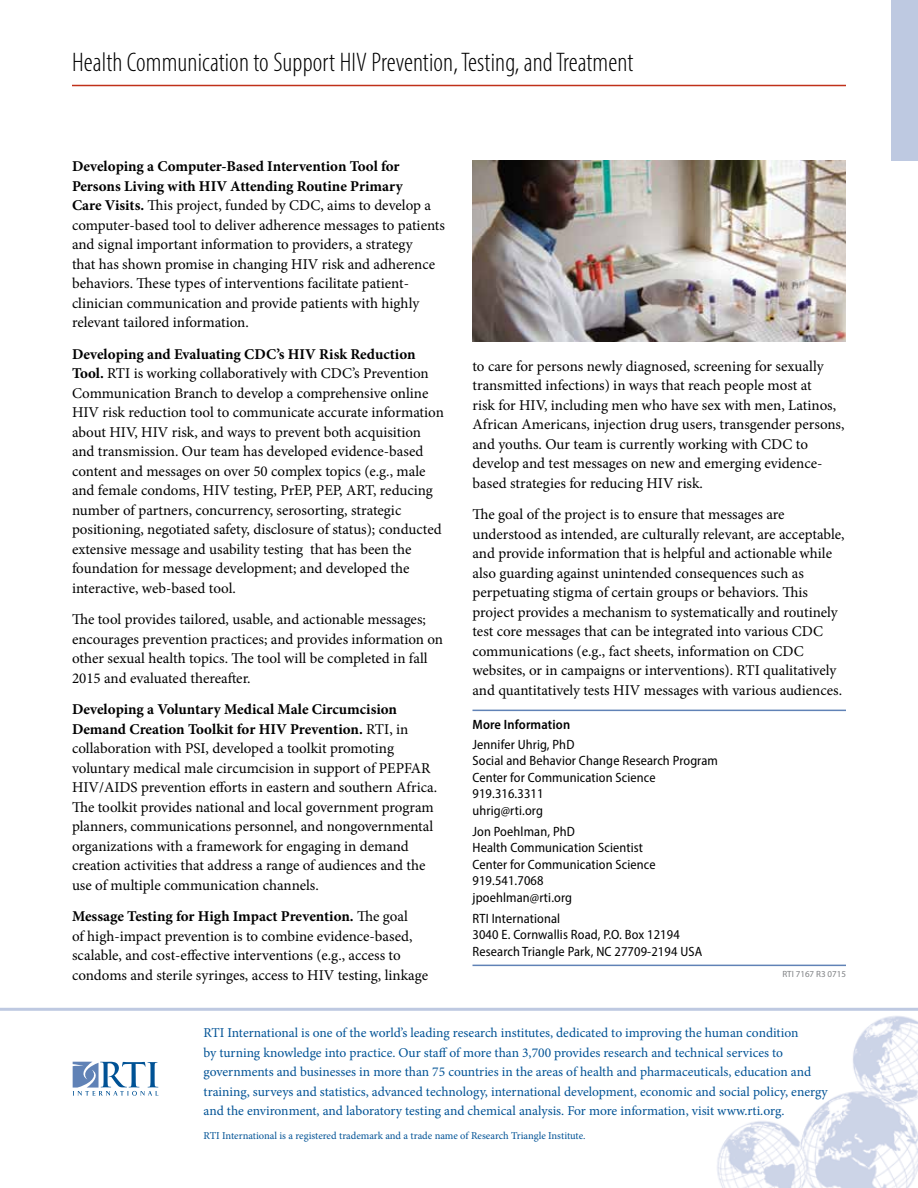
<style>
.page{position:relative;width:918px;height:1188px;background:#fff}
.page>*{position:absolute;margin:0;border:0;box-sizing:border-box;transform-origin:0 0}
.t1{font:300 condensed 27px "Myriad Pro";letter-spacing:.005em;color:#000}
.t2{font:15px/19.5px "Minion Pro";color:#000}
.t3{font:13.5px/19.5px "Minion Pro";color:#005295}
.t4{font:semi-condensed 13.5px/16.5px "Myriad Pro";letter-spacing:.01em;color:#000}
.t5{font:600 semi-condensed 13.5px "Myriad Pro";letter-spacing:.01em;color:#000}
.t6{font:10.5px "Minion Pro";letter-spacing:-.005em;color:#005295}
.t7{font:9px "Myriad Pro";color:#808285}
.s1{font-weight:700}
</style>
<div class="page">
<img style="left:717px;top:1016px;width:201px;height:172px">
<div style="left:891px;top:0;width:27px;height:160px;background:#bec9e1"></div>
<hr style="left:0;top:1008px;width:918px;height:3px;background:#bec9e1">
<svg style="left:73px;top:1062px;width:86px;height:34px"></svg>
<hr style="left:472px;top:710px;width:374px;height:1px;background:#6082b6">
<hr style="left:472px;top:965px;width:374px;height:1px;background:#6082b6">
<hr style="left:72px;top:85px;width:774px;height:1px;background:#c0311a">
<img style="left:472px;top:160px;width:374px;height:182px">
<h1 class="t1" style="left:72px;top:46px;width:563px">Health Communication to Support HIV Prevention, Testing, and Treatment</h1>
<p class="t2" style="left:72px;top:157px;width:375px"><span class="s1">Developing a Computer-Based Intervention Tool for Persons Living with HIV Attending Routine Primary<br>Care Visits.</span> This project, funded by CDC, aims to develop a computer-based tool to deliver adherence messages to patients and signal important information to providers, a strategy<br>that has shown promise in changing HIV risk and adherence behaviors. These types of interventions facilitate patient&shy;clinician communication and provide patients with highly relevant tailored information.</p>
<p class="t2" style="left:72px;top:344px;width:374px"><span class="s1">Developing and Evaluating CDC’s HIV Risk Reduction Tool.</span> RTI is working collaboratively with CDC’s Prevention Communication Branch to develop a comprehensive online HIV risk reduction tool to communicate accurate information about HIV, HIV risk, and ways to prevent both acquisition and transmission. Our team has developed evidence-based content and messages on over 50 complex topics (e.g., male and female condoms, HIV testing, PrEP, PEP, ART, reducing number of partners, concurrency, serosorting, strategic positioning, negotiated safety, disclosure of status); conducted extensive message and usability testing that has been the foundation for message development; and developed the interactive, web-based tool.</p>
<p class="t2" style="left:72px;top:610px;width:373px">The tool provides tailored, usable, and actionable messages; encourages prevention practices; and provides information on other sexual health topics. The tool will be completed in fall 2015 and evaluated thereafter.</p>
<p class="t2" style="left:72px;top:700px;width:367px"><span class="s1">Developing a Voluntary Medical Male Circumcision Demand Creation Toolkit for HIV Prevention.</span> RTI, in collaboration with PSI, developed a toolkit promoting voluntary medical male circumcision in support of PEPFAR HIV/AIDS prevention efforts in eastern and southern Africa.<br>The toolkit provides national and local government program planners, communications personnel, and nongovernmental organizations with a framework for engaging in demand creation activities that address a range of audiences and the use of multiple communication channels.</p>
<p class="t2" style="left:72px;top:907px;width:358px"><span class="s1">Message Testing for High Impact Prevention.</span> The goal<br>of high-impact prevention is to combine evidence-based, scalable, and cost-effective interventions (e.g., access to condoms and sterile syringes, access to HIV testing, linkage</p>
<p class="t2" style="left:472px;top:356px;width:374px">to care for persons newly diagnosed, screening for sexually transmitted infections) in ways that reach people most at<br>risk for HIV, including men who have sex with men, Latinos, African Americans, injection drug users, transgender persons, and youths. Our team is currently working with CDC to develop and test messages on new and emerging evidence&shy;based strategies for reducing HIV risk.</p>
<p class="t2" style="left:472px;top:505px;width:374px">The goal of the project is to ensure that messages are understood as intended, are culturally relevant, are acceptable, and provide information that is helpful and actionable while also guarding against unintended consequences such as perpetuating stigma of certain groups or behaviors. This project provides a mechanism to systematically and routinely test core messages that can be integrated into various CDC communications (e.g., fact sheets, information on CDC websites, or in campaigns or interventions). RTI qualitatively and quantitatively tests HIV messages with various audiences.</p>
<p class="t5" style="left:472px;top:716px;width:99px">More Information</p>
<p class="t4" style="left:472px;top:736px;width:247px">Jennifer Uhrig, PhD<br>Social and Behavior Change Research Program<br>Center for Communication Science<br>919.316.3311<br>uhrig@rti.org</p>
<p class="t4" style="left:472px;top:823px;width:185px">Jon Poehlman, PhD<br>Health Communication Scientist<br>Center for Communication Science<br>919.541.7068<br>jpoehlman@rti.org</p>
<p class="t4" style="left:472px;top:910px;width:231px">RTI International<br>3040 E. Cornwallis Road, P.O. Box 12194<br>Research Triangle Park, NC 27709-2194 USA</p>
<p class="t7" style="left:782px;top:968px;width:65px">RTI 7167 R3 0715</p>
<p class="t3" style="left:204px;top:1023px;width:626px">RTI International is one of the world’s leading research institutes, dedicated to improving the human condition<br>by turning knowledge into practice. Our staff of more than 3,700 provides research and technical services to governments and businesses in more than 75 countries in the areas of health and pharmaceuticals, education and training, surveys and statistics, advanced technology, international development, economic and social policy, energy and the environment, and laboratory testing and chemical analysis. For more information, visit www.rti.org.</p>
<p class="t6" style="left:204px;top:1129px;width:383px">RTI International is a registered trademark and a trade name of Research Triangle Institute.</p>
</div>
